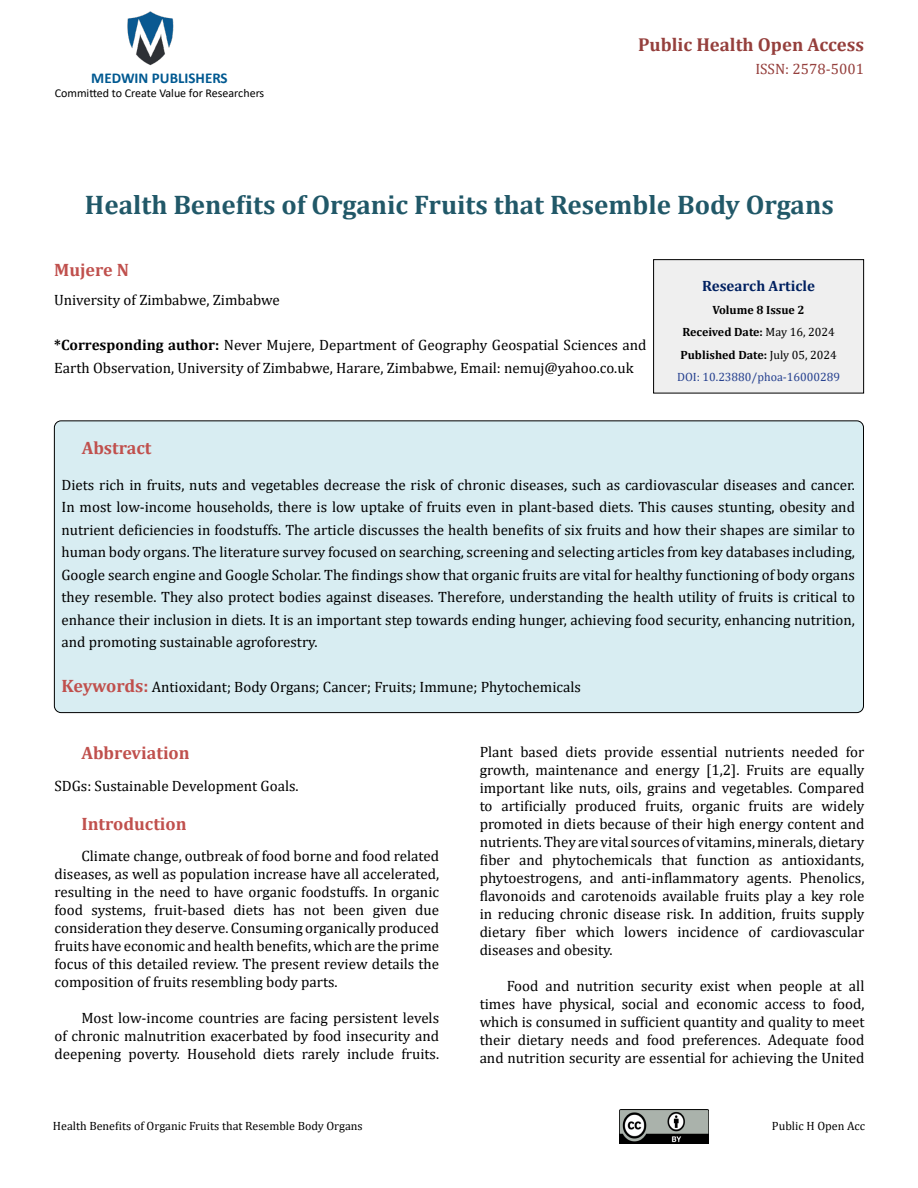
<style>
.page{position:relative;width:918px;height:1188px;background:#fff}
.page>*{position:absolute;margin:0;border:0;box-sizing:border-box;transform-origin:0 0}
.t1{font:700 27px "Cambria";color:#215868}
.t2{font:700 18.75px "Cambria";color:#953f3c}
.t3{font:700 18px "Cambria";color:#c0504d}
.t4{font:15px/18px "Cambria";color:#000;text-align:justify}
.t5{font:700 15px "Calibri";color:#005991}
.t6{font:700 15px "Cambria";color:#002060}
.t7{font:15px "Cambria";color:#953f3c}
.t8{font:700 12px/22.5px "Cambria";color:#000;text-align:center}
.t9{font:12px "Cambria";color:#000}
.t10{font:12px "Calibri";color:#000}
.s1{font-weight:700}
.s2{font-weight:400}
.s3{font-weight:400;color:#25408f}
.s4{font-weight:700;font-size:18px;color:#c0504d}
</style>
<div class="page">
<img style="left:127px;top:11px;width:47px;height:55px">
<img style="left:620px;top:1110px;width:88px;height:33px">
<div style="left:654px;top:260px;width:210px;height:133px;background:#efefef"></div>
<div style="left:653px;top:259px;width:211px;height:134px;border:1px solid #000"></div>
<div style="left:54px;top:421px;width:810px;height:292px;background:#d8edf2;border-radius:7px"></div>
<p class="t5" style="left:91px;top:67px;width:138px">MEDWIN PUBLISHERS</p>
<p class="t10" style="left:55px;top:85px;width:211px">Committed to Create Value for Researchers</p>
<p class="t2" style="left:638px;top:32px;width:227px">Public Health Open Access</p>
<p class="t7" style="left:755px;top:60px;width:110px">ISSN: 2578-5001</p>
<h1 class="t1" style="left:85px;top:186px;width:750px">Health Benefits of Organic Fruits that Resemble Body Organs</h1>
<p class="t3" style="left:54px;top:257px;width:76px">Mujere N</p>
<p class="t4" style="left:54px;top:291px;width:227px">University of Zimbabwe, Zimbabwe</p>
<p class="t4" style="left:54px;top:334px;width:594px;line-height:22.5px"><span class="s1">*Corresponding author:</span> Never Mujere, Department of Geography Geospatial Sciences and<br>Earth Observation, University of Zimbabwe, Harare, Zimbabwe, Email: nemuj@yahoo.co.uk</p>
<p class="t6" style="left:702px;top:275px;width:114px">Research Article</p>
<p class="t8" style="left:677px;top:298px;width:165px">Volume 8 Issue 2<br>Received Date: <span class="s2">May 16, 2024<br></span>Published Date: <span class="s2">July 05, 2024<br></span><span class="s3">DOI: 10.23880/phoa-16000289</span></p>
<p class="t3" style="left:82px;top:435px;width:71px">Abstract</p>
<p class="t4" style="left:62px;top:473px;width:795px;line-height:22.5px">Diets rich in fruits, nuts and vegetables decrease the risk of chronic diseases, such as cardiovascular diseases and cancer.<br>In most low-income households, there is low uptake of fruits even in plant-based diets. This causes stunting, obesity and nutrient deficiencies in foodstuffs. The article discusses the health benefits of six fruits and how their shapes are similar to human body organs. The literature survey focused on searching, screening and selecting articles from key databases including, Google search engine and Google Scholar. The findings show that organic fruits are vital for healthy functioning of body organs they resemble. They also protect bodies against diseases. Therefore, understanding the health utility of fruits is critical to enhance their inclusion in diets. It is an important step towards ending hunger, achieving food security, enhancing nutrition, and promoting sustainable agroforestry.</p>
<p class="t4" style="left:62px;top:678px;width:521px"><span class="s4">Keywords:</span> Antioxidant; Body Organs; Cancer; Fruits; Immune; Phytochemicals</p>
<p class="t3" style="left:81px;top:740px;width:110px">Abbreviation</p>
<p class="t4" style="left:54px;top:777px;width:246px">SDGs: Sustainable Development Goals.</p>
<p class="t3" style="left:81px;top:811px;width:107px">Introduction</p>
<p class="t4" style="left:54px;top:847px;width:386px;text-indent:27px">Climate change, outbreak of food borne and food related diseases, as well as population increase have all accelerated, resulting in the need to have organic foodstuffs. In organic food systems, fruit-based diets has not been given due consideration they deserve. Consuming organically produced fruits have economic and health benefits, which are the prime focus of this detailed review. The present review details the composition of fruits resembling body parts.</p>
<p class="t4" style="left:54px;top:1009px;width:386px;text-indent:27px">Most low-income countries are facing persistent levels of chronic malnutrition exacerbated by food insecurity and deepening poverty. Household diets rarely include fruits.</p>
<p class="t4" style="left:480px;top:743px;width:386px">Plant based diets provide essential nutrients needed for growth, maintenance and energy [1,2]. Fruits are equally important like nuts, oils, grains and vegetables. Compared to artificially produced fruits, organic fruits are widely promoted in diets because of their high energy content and nutrients. They are vital sources of vitamins, minerals, dietary fiber and phytochemicals that function as antioxidants, phytoestrogens, and anti-inflammatory agents. Phenolics, flavonoids and carotenoids available fruits play a key role in reducing chronic disease risk. In addition, fruits supply dietary fiber which lowers incidence of cardiovascular diseases and obesity.</p>
<p class="t4" style="left:480px;top:977px;width:386px;text-indent:27px">Food and nutrition security exist when people at all times have physical, social and economic access to food, which is consumed in sufficient quantity and quality to meet their dietary needs and food preferences. Adequate food and nutrition security are essential for achieving the United</p>
<p class="t9" style="left:53px;top:1119px;width:311px">Health Benefits of Organic Fruits that Resemble Body Organs</p>
<p class="t9" style="left:772px;top:1119px;width:95px">Public H Open Acc</p>
</div>
